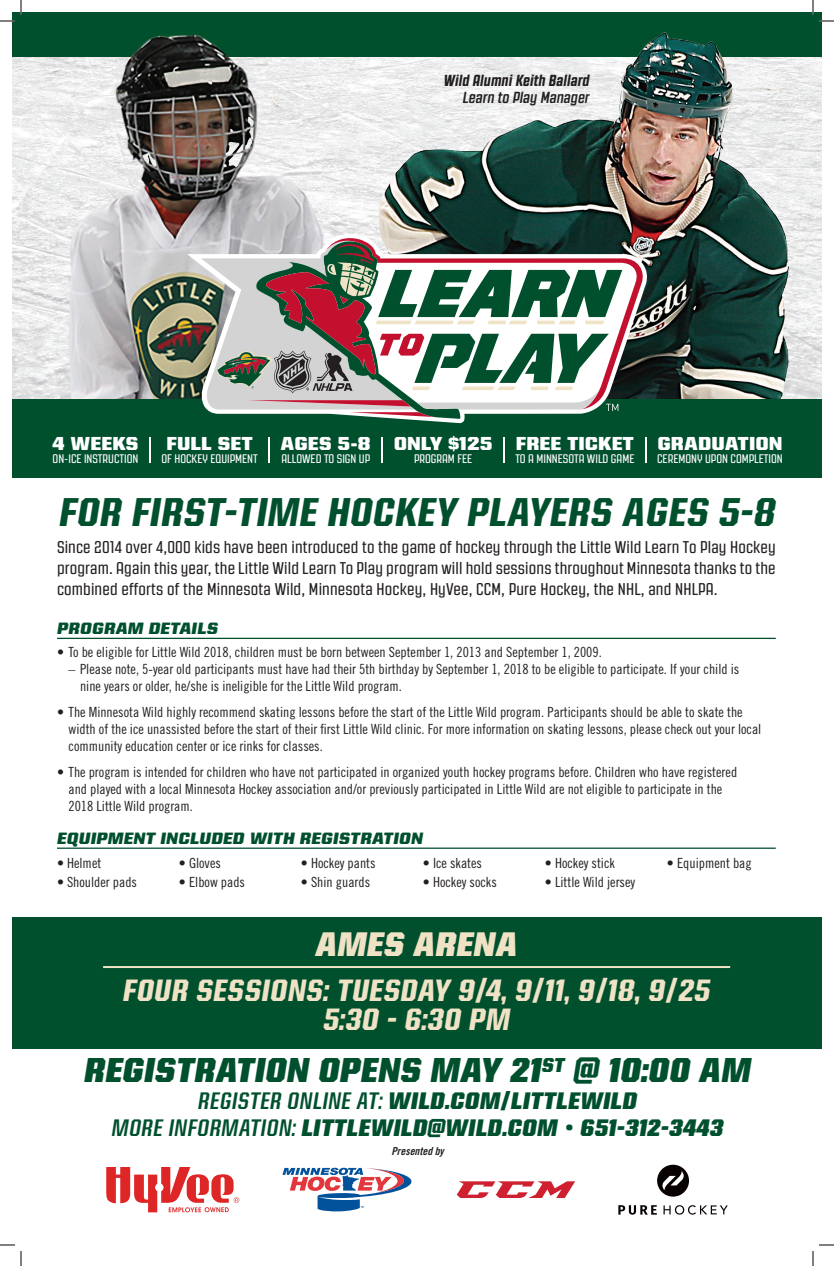
<style>
.page{position:relative;width:834px;height:1266px;background:#fff}
.page>*{position:absolute;margin:0;border:0;box-sizing:border-box;transform-origin:0 0}
.t1{font:italic 700 condensed 37.8px "Kairos Sans W1 G";color:#00502e}
.t2{font:italic 800 condensed 32.4px "Kairos Sans W1 G";color:#00502e}
.t3{font:italic 800 condensed 32px "Kairos Sans W1 G";color:#efe2c5}
.t4{font:italic 700 condensed 29px/29px "Kairos Sans W1 G";color:#efe2c5;text-align:center}
.t5{font:italic 800 condensed 22.5px/26.9px "Kairos Sans W1 G";color:#00502e;text-align:center}
.t6{font:800 17.6px "Kairos Sans W1 G";color:#fff}
.t7{font:17px/21px "Revolution Gothic";letter-spacing:.01em;color:#231f20;text-align:justify}
.t8{font:italic 800 16px "Revolution Gothic";color:#231f20}
.t9{font:italic 700 16px "Revolution Gothic";color:#231f20}
.t10{font:italic 800 15.4px "Kairos Sans W1 G";letter-spacing:.01em;color:#00502e}
.t11{font:14px/17px "Trade Gothic Cond Eighteen";color:#231f20}
.t12{font:12.4px "Revolution Gothic";color:#fff}
.t13{font:11px "Trade Gothic Bold Cond Twenty Obl";color:#231f20}
.s1{font-family:"Trade Gothic Bold Cond Twenty"}
.s2{font-weight:500}
.s3{font-weight:400}
</style>
<div class="page">
<div style="left:12px;top:917px;width:810px;height:132px;background:#00502e"></div>
<hr style="left:103px;top:966px;width:627px;height:2px;background:#efe2c5">
<div style="left:12px;top:12px;width:810px;height:465px;background:#00502e"></div>
<img style="left:13px;top:57px;width:809px;height:342px">
<svg style="left:283px;top:1168px;width:129px;height:44px"></svg>
<svg style="left:457px;top:1181px;width:118px;height:17px"></svg>
<svg style="left:664px;top:1205px;width:64px;height:10px"></svg>
<svg style="left:618px;top:1205px;width:39px;height:10px"></svg>
<div style="left:657px;top:1165px;width:32px;height:32px;background:#080302;border-radius:50%"></div>
<svg style="left:660px;top:1171px;width:24px;height:19px"></svg>
<svg style="left:106px;top:1167px;width:133px;height:45px"></svg>
<hr style="left:57px;top:638px;width:719px;height:1px;background:#00502e">
<hr style="left:57px;top:848px;width:719px;height:1px;background:#00502e">
<hr style="left:149px;top:437px;width:2px;height:26px;background:#fff">
<svg style="left:269px;top:437px;width:1px;height:26px"></svg>
<svg style="left:382px;top:437px;width:1px;height:26px"></svg>
<hr style="left:503px;top:437px;width:2px;height:26px;background:#fff">
<hr style="left:645px;top:437px;width:2px;height:26px;background:#fff">
<img style="left:48px;top:36px;width:276px;height:363px">
<img style="left:374px;top:33px;width:415px;height:366px">
<svg style="left:187px;top:234px;width:460px;height:189px"></svg>
<svg style="left:622px;top:237px;width:24px;height:172px;background:#786b6b"></svg>
<svg style="left:201px;top:234px;width:421px;height:185px"></svg>
<svg style="left:0;top:0;width:22px;height:22px"></svg>
<svg style="left:0;top:1244px;width:22px;height:22px"></svg>
<svg style="left:812px;top:0;width:22px;height:22px"></svg>
<svg style="left:812px;top:1244px;width:22px;height:22px"></svg>
<p class="t8" style="left:444px;top:72px;width:147px">Wild Alumni Keith Ballard</p>
<p class="t9" style="left:463px;top:89px;width:128px">Learn to Play Manager</p>
<p class="t6" style="left:52px;top:431px;width:88px">4 WEEKS</p>
<p class="t12" style="left:53px;top:452px;width:87px">ON-ICE INSTRUCTION</p>
<p class="t6" style="left:166px;top:431px;width:88px">FULL SET</p>
<p class="t12" style="left:161px;top:452px;width:98px">OF HOCKEY EQUIPMENT</p>
<p class="t6" style="left:281px;top:431px;width:92px">AGES 5-8</p>
<p class="t12" style="left:281px;top:452px;width:90px">ALLOWED TO SIGN UP</p>
<p class="t6" style="left:394px;top:431px;width:100px">ONLY $125</p>
<p class="t12" style="left:414px;top:452px;width:60px">PROGRAM FEE</p>
<p class="t6" style="left:516px;top:431px;width:120px">FREE TICKET</p>
<p class="t12" style="left:515px;top:452px;width:120px">TO A MINNESOTA WILD GAME</p>
<p class="t6" style="left:657px;top:431px;width:127px">GRADUATION</p>
<p class="t12" style="left:657px;top:452px;width:127px">CEREMONY UPON COMPLETION</p>
<h1 class="t1" style="left:59px;top:486px;width:719px">FOR FIRST-TIME HOCKEY PLAYERS AGES 5-8</h1>
<p class="t7" style="left:57px;top:537px;width:720px">Since 2014 over 4,000 kids have been introduced to the game of hockey through the Little Wild Learn To Play Hockey program. Again this year, the Little Wild Learn To Play program will hold sessions throughout Minnesota thanks to the combined efforts of the Minnesota Wild, Minnesota Hockey, HyVee, CCM, Pure Hockey, the NHL, and NHLPA.</p>
<p class="t10" style="left:57px;top:617px;width:163px">PROGRAM DETAILS</p>
<p class="t11" style="left:57px;top:643px;width:546px">• To be eligible for Little Wild 2018, children must be born between September 1, 2013 and September 1, 2009.</p>
<p class="t11" style="left:80px;top:660px;width:661px;text-indent:-12px">– Please note, 5-year old participants must have had their 5th birthday by September 1, 2018 to be eligible to participate. If your child is nine years or older, he/she is ineligible for the Little Wild program.</p>
<p class="t11" style="left:69px;top:703px;width:694px;text-indent:-12px">• The Minnesota Wild highly recommend skating lessons before the start of the Little Wild program. Participants should be able to skate the width of the ice unassisted before the start of their first Little Wild clinic. For more information on skating lessons, please check out your local community education center or ice rinks for classes.</p>
<p class="t11" style="left:69px;top:763px;width:670px;text-indent:-12px">• The program is intended for children who have not participated in organized youth hockey programs before. Children who have registered and played with a local Minnesota Hockey association and/or previously participated in Little Wild are not eligible to participate in the<br>2018 Little Wild program.</p>
<p class="t10" style="left:57px;top:827px;width:367px">EQUIPMENT INCLUDED WITH REGISTRATION</p>
<p class="t11" style="left:57px;top:854px;width:46px"><span class="s1">•</span> Helmet</p>
<p class="t11" style="left:57px;top:873px;width:82px">• Shoulder pads</p>
<p class="t11" style="left:179px;top:854px;width:43px">• Gloves</p>
<p class="t11" style="left:179px;top:873px;width:68px">• Elbow pads</p>
<p class="t11" style="left:301px;top:854px;width:76px">• Hockey pants</p>
<p class="t11" style="left:301px;top:873px;width:71px">• Shin guards</p>
<p class="t11" style="left:423px;top:854px;width:61px">• Ice skates</p>
<p class="t11" style="left:423px;top:873px;width:75px">• Hockey socks</p>
<p class="t11" style="left:545px;top:854px;width:71px">• Hockey stick</p>
<p class="t11" style="left:545px;top:873px;width:92px">• Little Wild jersey</p>
<p class="t11" style="left:667px;top:854px;width:86px">• Equipment bag</p>
<h3 class="t3" style="left:316px;top:922px;width:204px">AMES ARENA</h3>
<h3 class="t4" style="left:123px;top:976px;width:589px">FOUR SESSIONS: TUESDAY 9/4, 9/11, 9/18, 9/25<br>5:30 - 6:30 PM</h3>
<h2 class="t2" style="left:84px;top:1048px;width:669px">REGISTRATION OPENS MAY 21<sup>ST</sup> @ 10:00 AM</h2>
<h3 class="t5" style="left:112px;top:1088px;width:614px"><span class="s2">REGISTER ONLINE AT:</span> WILD.COM/LITTLEWILD<br><span class="s2">MORE INFORMATION:</span> LITTLEWILD@WILD.COM <span class="s3">•</span> 651-312-3443</h3>
<p class="t13" style="left:391px;top:1144px;width:54px">Presented by</p>
</div>
